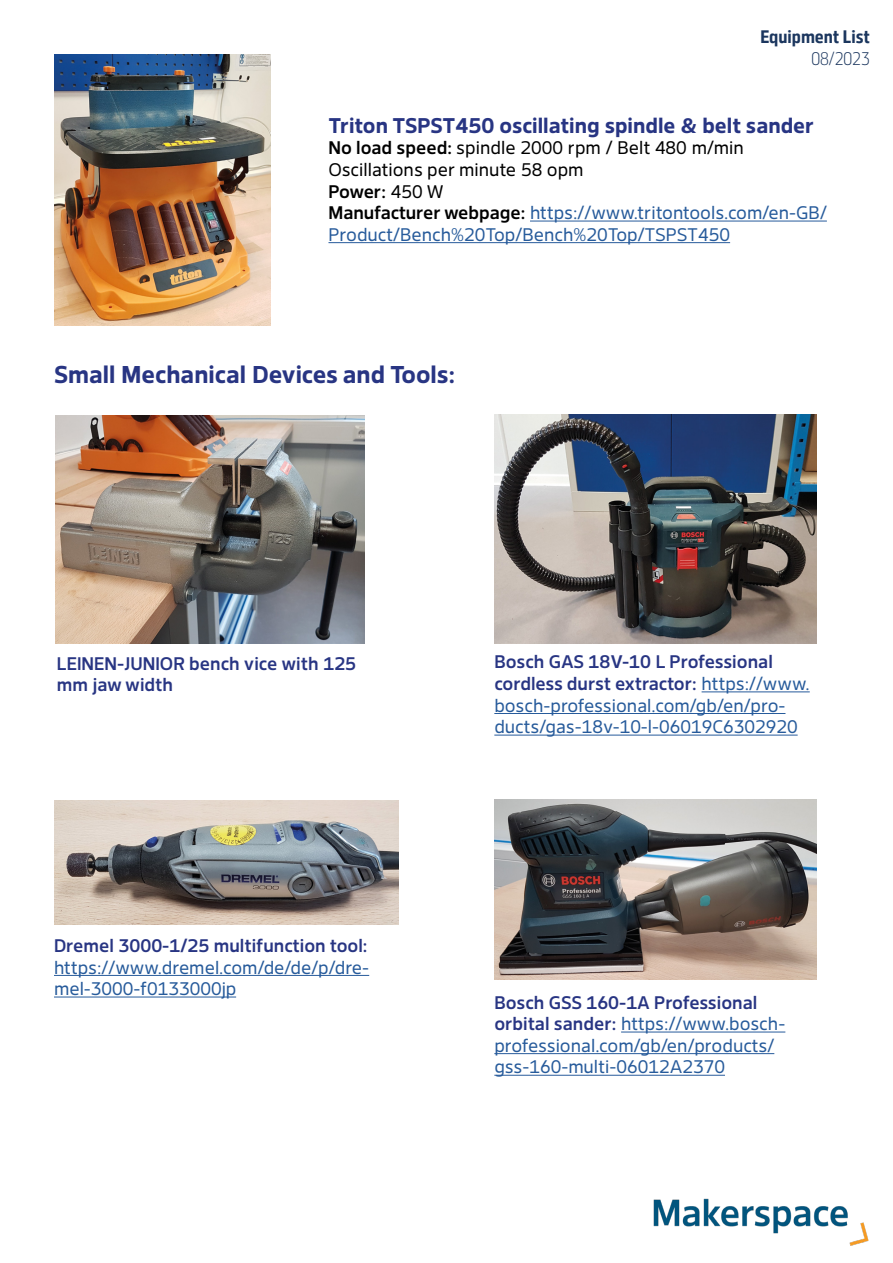
<style>
.page{position:relative;width:893px;height:1263px;background:#fff}
.page>*{position:absolute;margin:0;border:0;box-sizing:border-box;transform-origin:0 0}
.t1{font:700 24px "Desy Sans";color:#283583}
.t2{font:700 21px "Desy Sans";color:#283583}
.t3{font:18px/21.6px "Desy Sans";color:#275b9b}
.t4{font:500 18px/21.6px "Desy Sans";color:#283583}
.t5{font:700 18px "Desy Sans Office Cn";color:#1b365e}
.t6{font:300 18px "Desy Sans Cn";color:#1b365e}
.s1{font-weight:500;color:#000}
.s2{color:#000}
.s3{font-weight:500;color:#283583}
</style>
<div class="page">
<img style="left:653px;top:1198px;width:216px;height:48px">
<img style="left:54px;top:54px;width:216px;height:272px">
<hr style="left:530px;top:221px;width:297px;height:1px;background:#275b9b">
<hr style="left:328px;top:242px;width:402px;height:1px;background:#275b9b">
<img style="left:55px;top:416px;width:310px;height:227px">
<hr style="left:702px;top:691px;width:108px;height:1px;background:#275b9b">
<hr style="left:494px;top:713px;width:291px;height:1px;background:#275b9b">
<hr style="left:494px;top:735px;width:304px;height:1px;background:#275b9b">
<img style="left:494px;top:414px;width:322px;height:230px">
<img style="left:494px;top:800px;width:322px;height:180px">
<hr style="left:621px;top:1031px;width:164px;height:1px;background:#275b9b">
<hr style="left:494px;top:1053px;width:280px;height:1px;background:#275b9b">
<hr style="left:494px;top:1075px;width:231px;height:1px;background:#275b9b">
<img style="left:54px;top:800px;width:345px;height:125px">
<hr style="left:54px;top:975px;width:315px;height:1px;background:#275b9b">
<hr style="left:54px;top:996px;width:182px;height:1px;background:#275b9b">
<p class="t5" style="left:760px;top:26px;width:111px">Equipment List</p>
<p class="t6" style="left:811px;top:48px;width:60px">08/2023</p>
<p class="t2" style="left:328px;top:113px;width:487px">Triton TSPST450 oscillating spindle &amp; belt sander</p>
<p class="t3" style="left:328px;top:137px;width:500px"><span class="s1">No load speed:</span> <span class="s2">spindle 2000 rpm / Belt 480 m/min Oscillations per minute 58 opm<br></span><span class="s1">Power:</span> <span class="s2">450 W<br></span><span class="s1">Manufacturer webpage:</span> https://www.tritontools.com/en-GB/ Product/Bench%20Top/Bench%20Top/TSPST450</p>
<h1 class="t1" style="left:54px;top:360px;width:402px">Small Mechanical Devices and Tools:</h1>
<p class="t4" style="left:57px;top:652px;width:301px">LEINEN-JUNIOR bench vice with 125 mm jaw width</p>
<p class="t3" style="left:494px;top:651px;width:317px"><span class="s3">Bosch GAS 18V-10 L Professional cordless durst extractor:</span> https://www. bosch-professional.com/gb/en/pro&shy;ducts/gas-18v-10-l-06019C6302920</p>
<p class="t4" style="left:54px;top:935px;width:315px">Dremel 3000-1/25 multifunction tool:</p>
<p class="t3" style="left:54px;top:956px;width:317px">https://www.dremel.com/de/de/p/dre&shy;mel-3000-f0133000jp</p>
<p class="t3" style="left:494px;top:991px;width:293px"><span class="s3">Bosch GSS 160-1A Professional orbital sander:</span> https://www.bosch&shy;professional.com/gb/en/products/ gss-160-multi-06012A2370</p>
</div>
